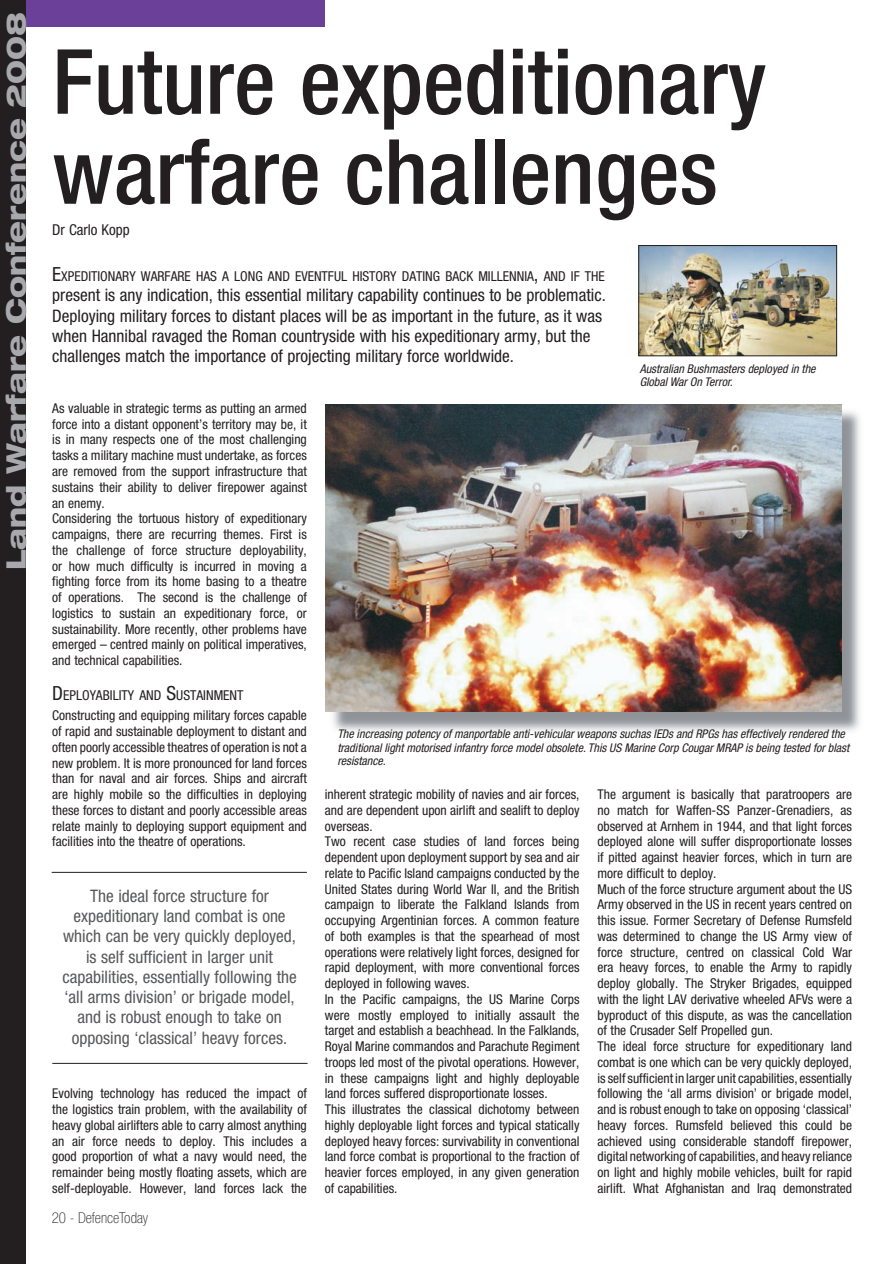
<style>
.page{position:relative;width:893px;height:1264px;background:#fff}
.page>*{position:absolute;margin:0;border:0;box-sizing:border-box;transform-origin:0 0}
.t1{font:500 condensed 90px/90px "Helvetica Neue";color:#231f20}
.t2{font:800 expanded 27px "Helvetica Neue";color:#a8a9ad}
.t3{font:condensed 17.25px/20.2px "Helvetica Neue";color:#231f20}
.t4{font:condensed 17.25px/20.2px "Helvetica Neue";color:#57585a;text-align:center}
.t5{font:100 condensed 15px "Helvetica Neue";color:#231f20}
.t6{font:condensed 15px "Helvetica Neue";color:#231f20}
.t7{font:condensed 13.65px "Helvetica Neue";color:#231f20}
.t8{font:condensed 13.5px/15.8px "Helvetica Neue";color:#231f20}
.t9{font:italic condensed 12px/13.5px "Helvetica Neue";color:#231f20}
.s1{font-size:19.5px}
</style>
<div class="page">
<div style="left:0;top:0;width:325px;height:26px;background:#6b4099"></div>
<div style="left:0;top:0;width:25px;height:1264px;background:#231f20"></div>
<img style="left:333px;top:408px;width:527px;height:323px">
<img style="left:325px;top:404px;width:516px;height:308px">
<hr style="left:52px;top:872px;width:255px;height:1px;background:#231f20">
<hr style="left:52px;top:1063px;width:255px;height:1px;background:#231f20">
<img style="left:640px;top:247px;width:194px;height:107px">
<div style="left:638px;top:245px;width:198px;height:111px;border:1px solid #231f20"></div>
<h2 class="t2" style="left:6px;top:570px;width:560px;rotate:-90deg">Land Warfare Conference 2008</h2>
<h1 class="t1" style="left:52px;top:45px;width:715px">Future expeditionary warfare challenges</h1>
<p class="t6" style="left:52px;top:224px;width:79px">Dr Carlo Kopp</p>
<p class="t7" style="left:52px;top:271px;width:554px"><span class="s1">E</span>XPEDITIONARY WARFARE HAS A LONG AND EVENTFUL HISTORY DATING BACK MILLENNIA<span class="s1">,</span> AND IF THE</p>
<p class="t3" style="left:52px;top:287px;width:555px">present is any indication, this essential military capability continues to be problematic.<br>Deploying military forces to distant places will be as important in the future, as it was when Hannibal ravaged the Roman countryside with his expeditionary army, but the challenges match the importance of projecting military force worldwide.</p>
<p class="t9" style="left:639px;top:363px;width:177px">Australian Bushmasters deployed in the<br>Global War On Terror.</p>
<p class="t8" style="left:52px;top:401px;width:256px">As valuable in strategic terms as putting an armed force into a distant opponent’s territory may be, it is in many respects one of the most challenging tasks a military machine must undertake, as forces are removed from the support infrastructure that sustains their ability to deliver firepower against an enemy.<br>Considering the tortuous history of expeditionary campaigns, there are recurring themes. First is the challenge of force structure deployability, or how much difficulty is incurred in moving a fighting force from its home basing to a theatre of operations. The second is the challenge of logistics to sustain an expeditionary force, or sustainability. More recently, other problems have emerged – centred mainly on political imperatives, and technical capabilities.</p>
<p class="t7" style="left:52px;top:690px;width:193px"><span class="s1">D</span>EPLOYABILITY AND <span class="s1">S</span>USTAINMENT</p>
<p class="t8" style="left:52px;top:709px;width:256px;text-align:justify">Constructing and equipping military forces capable of rapid and sustainable deployment to distant and often poorly accessible theatres of operation is not a new problem. It is more pronounced for land forces than for naval and air forces. Ships and aircraft are highly mobile so the difficulties in deploying these forces to distant and poorly accessible areas relate mainly to deploying support equipment and facilities into the theatre of operations.</p>
<p class="t4" style="left:62px;top:887px;width:236px">The ideal force structure for expeditionary land combat is one which can be very quickly deployed, is self sufficient in larger unit capabilities, essentially following the ‘all arms division’ or brigade model, and is robust enough to take on opposing ‘classical’ heavy forces.</p>
<p class="t8" style="left:52px;top:1087px;width:256px;text-align:justify">Evolving technology has reduced the impact of the logistics train problem, with the availability of heavy global airlifters able to carry almost anything an air force needs to deploy. This includes a good proportion of what a navy would need, the remainder being mostly floating assets, which are self-deployable. However, land forces lack the</p>
<p class="t5" style="left:52px;top:1212px;width:98px">20 - DefenceToday</p>
<p class="t9" style="left:337px;top:728px;width:513px">The increasing potency of manportable anti-vehicular weapons suchas IEDs and RPGs has effectively rendered the traditional light motorised infantry force model obsolete. This US Marine Corp Cougar MRAP is being tested for blast resistance.</p>
<p class="t8" style="left:325px;top:787px;width:256px">inherent strategic mobility of navies and air forces, and are dependent upon airlift and sealift to deploy overseas.<br>Two recent case studies of land forces being dependent upon deployment support by sea and air relate to Pacific Island campaigns conducted by the United States during World War II, and the British campaign to liberate the Falkland Islands from occupying Argentinian forces. A common feature of both examples is that the spearhead of most operations were relatively light forces, designed for rapid deployment, with more conventional forces deployed in following waves.<br>In the Pacific campaigns, the US Marine Corps were mostly employed to initially assault the target and establish a beachhead. In the Falklands, Royal Marine commandos and Parachute Regiment troops led most of the pivotal operations. However, in these campaigns light and highly deployable land forces suffered disproportionate losses.<br>This illustrates the classical dichotomy between highly deployable light forces and typical statically deployed heavy forces: survivability in conventional land force combat is proportional to the fraction of heavier forces employed, in any given generation of capabilities.</p>
<p class="t8" style="left:597px;top:787px;width:256px">The argument is basically that paratroopers are no match for Waffen-SS Panzer-Grenadiers, as observed at Arnhem in 1944, and that light forces deployed alone will suffer disproportionate losses if pitted against heavier forces, which in turn are more difficult to deploy.<br>Much of the force structure argument about the US Army observed in the US in recent years centred on this issue. Former Secretary of Defense Rumsfeld was determined to change the US Army view of force structure, centred on classical Cold War era heavy forces, to enable the Army to rapidly deploy globally. The Stryker Brigades, equipped with the light LAV derivative wheeled AFVs were a byproduct of this dispute, as was the cancellation of the Crusader Self Propelled gun.<br>The ideal force structure for expeditionary land combat is one which can be very quickly deployed, is self sufficient in larger unit capabilities, essentially following the ‘all arms division’ or brigade model, and is robust enough to take on opposing ‘classical’ heavy forces. Rumsfeld believed this could be achieved using considerable standoff firepower, digital networking of capabilities, and heavy reliance on light and highly mobile vehicles, built for rapid airlift. What Afghanistan and Iraq demonstrated</p>
</div>
